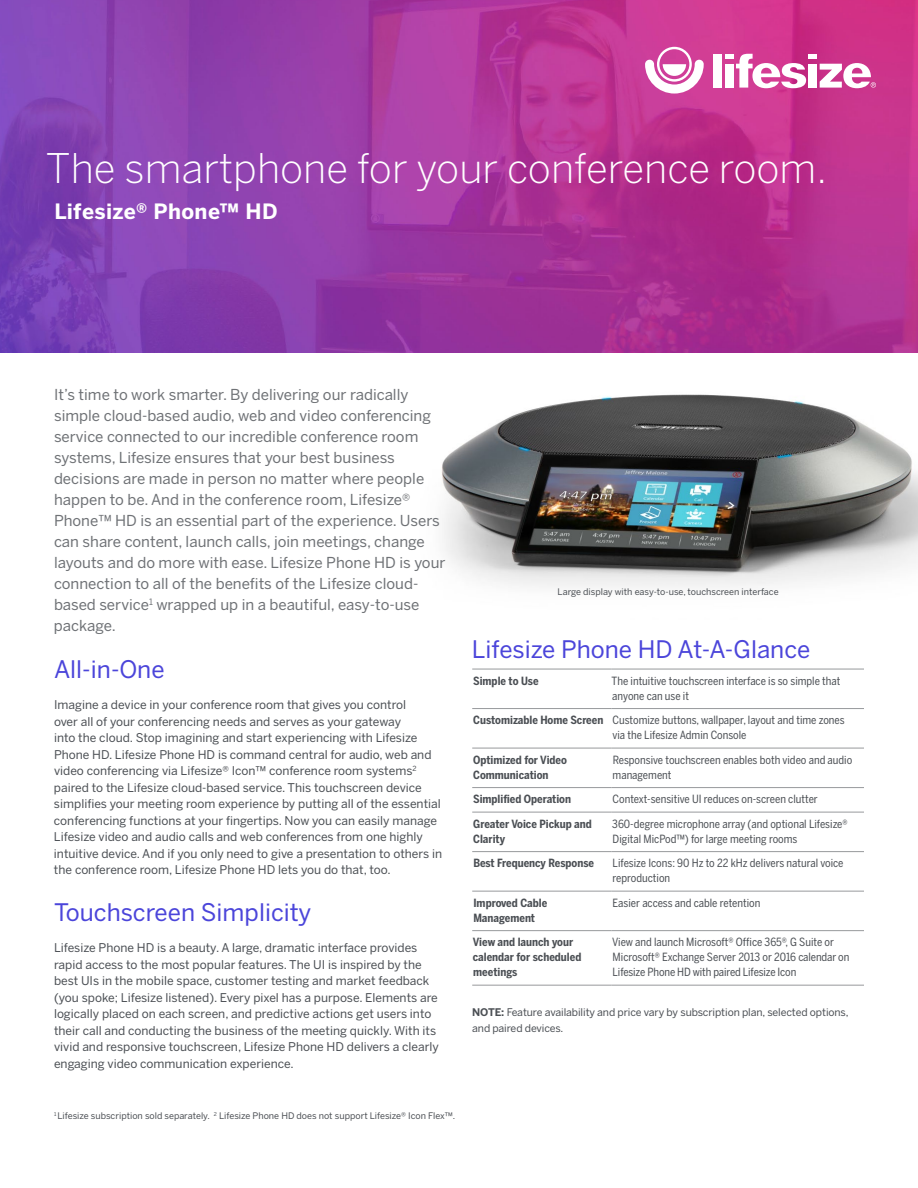
<style>
.page{position:relative;width:918px;height:1188px;background:#fff}
.page>*{position:absolute;margin:0;border:0;box-sizing:border-box;transform-origin:0 0}
.t1{font:300 40.5px "Benton Sans";color:#fff}
.t2{font:24px "Benton Sans";color:#4b45da}
.t3{font:700 21px "Benton Sans";letter-spacing:.015em;color:#fff}
.t4{font:15px/21px "Benton Sans";color:#6f7276}
.t5{font:12px/16.5px "Benton Sans";color:#4b4f54}
.t6{font:11.25px/15px "Benton Sans Cond";color:#4b4f54}
.t7{font:700 11.25px/15px "Benton Sans Cond";color:#4b4f54}
.t8{font:10.5px/16.5px "Benton Sans";letter-spacing:-.01em;color:#4b4f54}
.t9{font:9px "Benton Sans";color:#4b4f54}
.s1{font-weight:700}
</style>
<div class="page">
<img style="left:0;top:0;width:918px;height:352px">
<svg style="left:645px;top:47px;width:59px;height:46px"></svg>
<div style="left:726px;top:54px;width:8px;height:5px;background:#fff"></div>
<div style="left:726px;top:64px;width:8px;height:24px;background:#fff"></div>
<div style="left:714px;top:54px;width:8px;height:34px;background:#fff"></div>
<div style="left:808px;top:54px;width:9px;height:5px;background:#fff"></div>
<div style="left:808px;top:64px;width:9px;height:24px;background:#fff"></div>
<svg style="left:736px;top:54px;width:70px;height:34px"></svg>
<svg style="left:820px;top:63px;width:56px;height:25px"></svg>
<img style="left:441px;top:394px;width:477px;height:193px">
<hr style="left:472px;top:708px;width:140px;height:1px;background:#97999c">
<hr style="left:612px;top:708px;width:252px;height:1px;background:#97999c">
<hr style="left:472px;top:748px;width:140px;height:1px;background:#97999c">
<hr style="left:612px;top:748px;width:252px;height:1px;background:#97999c">
<hr style="left:472px;top:787px;width:140px;height:1px;background:#97999c">
<hr style="left:612px;top:787px;width:252px;height:1px;background:#97999c">
<hr style="left:472px;top:812px;width:140px;height:1px;background:#97999c">
<hr style="left:612px;top:812px;width:252px;height:1px;background:#97999c">
<hr style="left:472px;top:930px;width:140px;height:1px;background:#97999c">
<hr style="left:612px;top:930px;width:252px;height:1px;background:#97999c">
<hr style="left:472px;top:985px;width:140px;height:1px;background:#97999c">
<hr style="left:612px;top:985px;width:252px;height:1px;background:#97999c">
<hr style="left:472px;top:851px;width:140px;height:1px;background:#97999c">
<hr style="left:612px;top:851px;width:252px;height:1px;background:#97999c">
<hr style="left:472px;top:891px;width:140px;height:1px;background:#97999c">
<hr style="left:612px;top:891px;width:252px;height:1px;background:#97999c">
<hr style="left:472px;top:669px;width:140px;height:1px;background:#97999c">
<hr style="left:612px;top:669px;width:252px;height:1px;background:#97999c">
<h1 class="t1" style="left:46px;top:144px;width:783px">The smartphone for your conference room.</h1>
<h3 class="t3" style="left:54px;top:198px;width:225px">Lifesize® Phone™ HD</h3>
<p class="t4" style="left:54px;top:384px;width:393px">It’s time to work smarter. By delivering our radically simple cloud-based audio, web and video conferencing service connected to our incredible conference room systems, Lifesize ensures that your best business decisions are made in person no matter where people happen to be. And in the conference room, Lifesize® Phone™ HD is an essential part of the experience. Users can share content, launch calls, join meetings, change layouts and do more with ease. Lifesize Phone HD is your connection to all of the benefits of the Lifesize cloud&shy;based service<sup>1</sup> wrapped up in a beautiful, easy-to-use package.</p>
<h2 class="t2" style="left:54px;top:655px;width:112px">All-in-One</h2>
<p class="t5" style="left:54px;top:696px;width:390px">Imagine a device in your conference room that gives you control<br>over all of your conferencing needs and serves as your gateway<br>into the cloud. Stop imagining and start experiencing with Lifesize Phone HD. Lifesize Phone HD is command central for audio, web and video conferencing via Lifesize® Icon™ conference room systems<sup>2 </sup>paired to the Lifesize cloud-based service. This touchscreen device simplifies your meeting room experience by putting all of the essential conferencing functions at your fingertips. Now you can easily manage Lifesize video and audio calls and web conferences from one highly intuitive device. And if you only need to give a presentation to others in the conference room, Lifesize Phone HD lets you do that, too.</p>
<h2 class="t2" style="left:54px;top:898px;width:259px">Touchscreen Simplicity</h2>
<p class="t5" style="left:54px;top:939px;width:387px">Lifesize Phone HD is a beauty. A large, dramatic interface provides rapid access to the most popular features. The UI is inspired by the best UIs in the mobile space, customer testing and market feedback (you spoke; Lifesize listened). Every pixel has a purpose. Elements are logically placed on each screen, and predictive actions get users into their call and conducting the business of the meeting quickly. With its vivid and responsive touchscreen, Lifesize Phone HD delivers a clearly engaging video communication experience.</p>
<p class="t9" style="left:54px;top:1111px;width:403px"><sup>1</sup> Lifesize subscription sold separately. <sup>2</sup> Lifesize Phone HD does not support Lifesize® Icon Flex™.</p>
<p class="t9" style="left:558px;top:586px;width:223px">Large display with easy-to-use, touchscreen interface</p>
<h2 class="t2" style="left:472px;top:635px;width:340px">Lifesize Phone HD At-A-Glance</h2>
<p class="t7" style="left:473px;top:673px;width:67px">Simple to Use</p>
<p class="t6" style="left:612px;top:673px;width:231px">The intuitive touchscreen interface is so simple that anyone can use it</p>
<p class="t6" style="left:613px;top:712px;width:234px;text-indent:-139px"><span class="s1">Customizable Home Screen</span> Customize buttons, wallpaper, layout and time zones via the Lifesize Admin Console</p>
<p class="t7" style="left:473px;top:752px;width:95px">Optimized for Video<br>Communication</p>
<p class="t6" style="left:613px;top:752px;width:241px">Responsive touchscreen enables both video and audio management</p>
<p class="t7" style="left:473px;top:792px;width:100px">Simplified Operation</p>
<p class="t6" style="left:613px;top:792px;width:207px">Context-sensitive UI reduces on-screen clutter</p>
<p class="t7" style="left:473px;top:816px;width:120px">Greater Voice Pickup and<br>Clarity</p>
<p class="t6" style="left:612px;top:816px;width:237px">360-degree microphone array (and optional Lifesize®<br>Digital MicPod™) for large meeting rooms</p>
<p class="t7" style="left:473px;top:856px;width:122px">Best Frequency Response</p>
<p class="t6" style="left:613px;top:856px;width:232px">Lifesize Icons: 90 Hz to 22 kHz delivers natural voice reproduction</p>
<p class="t7" style="left:473px;top:895px;width:75px">Improved Cable<br>Management</p>
<p class="t6" style="left:613px;top:895px;width:149px">Easier access and cable retention</p>
<p class="t7" style="left:473px;top:935px;width:110px">View and launch your calendar for scheduled meetings</p>
<p class="t6" style="left:612px;top:935px;width:239px">View and launch Microsoft® Office 365®, G Suite or<br>Microsoft® Exchange Server 2013 or 2016 calendar on<br>Lifesize Phone HD with paired Lifesize Icon</p>
<p class="t8" style="left:472px;top:1004px;width:378px"><span class="s1">NOTE:</span> Feature availability and price vary by subscription plan, selected options, and paired devices.</p>
</div>
